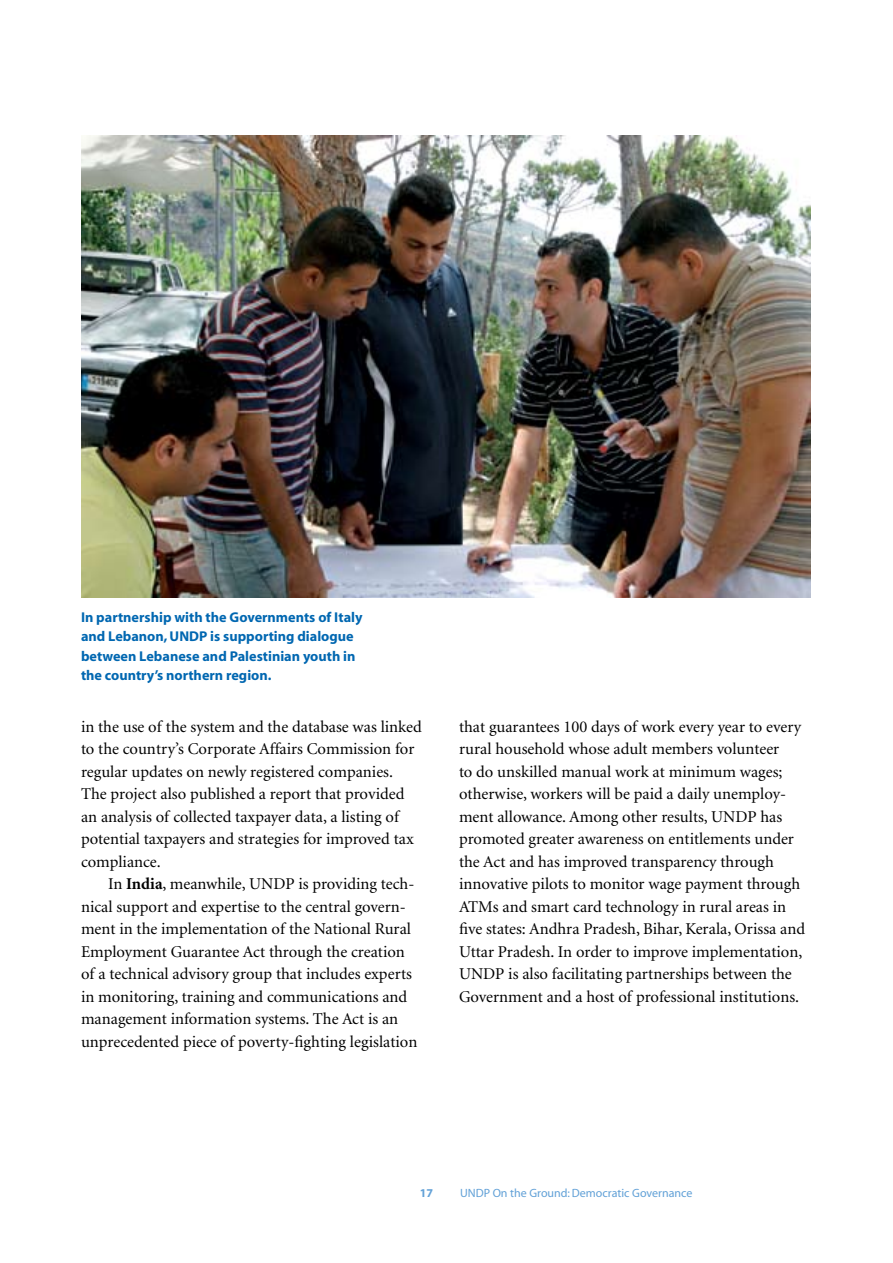
<style>
.page{position:relative;width:893px;height:1263px;background:#fff}
.page>*{position:absolute;margin:0;border:0;box-sizing:border-box;transform-origin:0 0}
.t1{font:16.5px/22.5px "Minion";color:#000}
.t2{font:700 14.25px/19.5px "Myriad";color:#0067b1}
.t3{font:12px "Myriad";color:#62a1d7}
.t4{font:700 12px "Myriad";color:#62a1d7}
.s1{font-weight:700}
</style>
<div class="page">
<img style="left:81px;top:135px;width:729px;height:463px">
<p class="t2" style="left:81px;top:608px;width:283px">In partnership with the Governments of Italy and Lebanon, UNDP is supporting dialogue between Lebanese and Palestinian youth in the country’s northern region.</p>
<p class="t1" style="left:81px;top:716px;width:342px">in the use of the system and the database was linked to the country’s Corporate Affairs Commission for regular updates on newly registered companies.<br>The project also published a report that provided an analysis of collected taxpayer data, a listing of potential taxpayers and strategies for improved tax compliance.</p>
<p class="t1" style="left:81px;top:873px;width:338px;text-indent:27px">In <span class="s1">India</span>, meanwhile, UNDP is providing tech&shy;nical support and expertise to the central govern&shy;ment in the implementation of the National Rural Employment Guarantee Act through the creation of a technical advisory group that includes experts in monitoring, training and communications and management information systems. The Act is an unprecedented piece of poverty-fighting legislation</p>
<p class="t1" style="left:459px;top:716px;width:348px">that guarantees 100 days of work every year to every rural household whose adult members volunteer<br>to do unskilled manual work at minimum wages; otherwise, workers will be paid a daily unemploy&shy;ment allowance. Among other results, UNDP has promoted greater awareness on entitlements under the Act and has improved transparency through innovative pilots to monitor wage payment through ATMs and smart card technology in rural areas in five states: Andhra Pradesh, Bihar, Kerala, Orissa and Uttar Pradesh. In order to improve implementation, UNDP is also facilitating partnerships between the Government and a host of professional institutions.</p>
<p class="t4" style="left:420px;top:1187px;width:15px">17</p>
<p class="t3" style="left:460px;top:1187px;width:234px">UNDP On the Ground: Democratic Governance</p>
</div>
